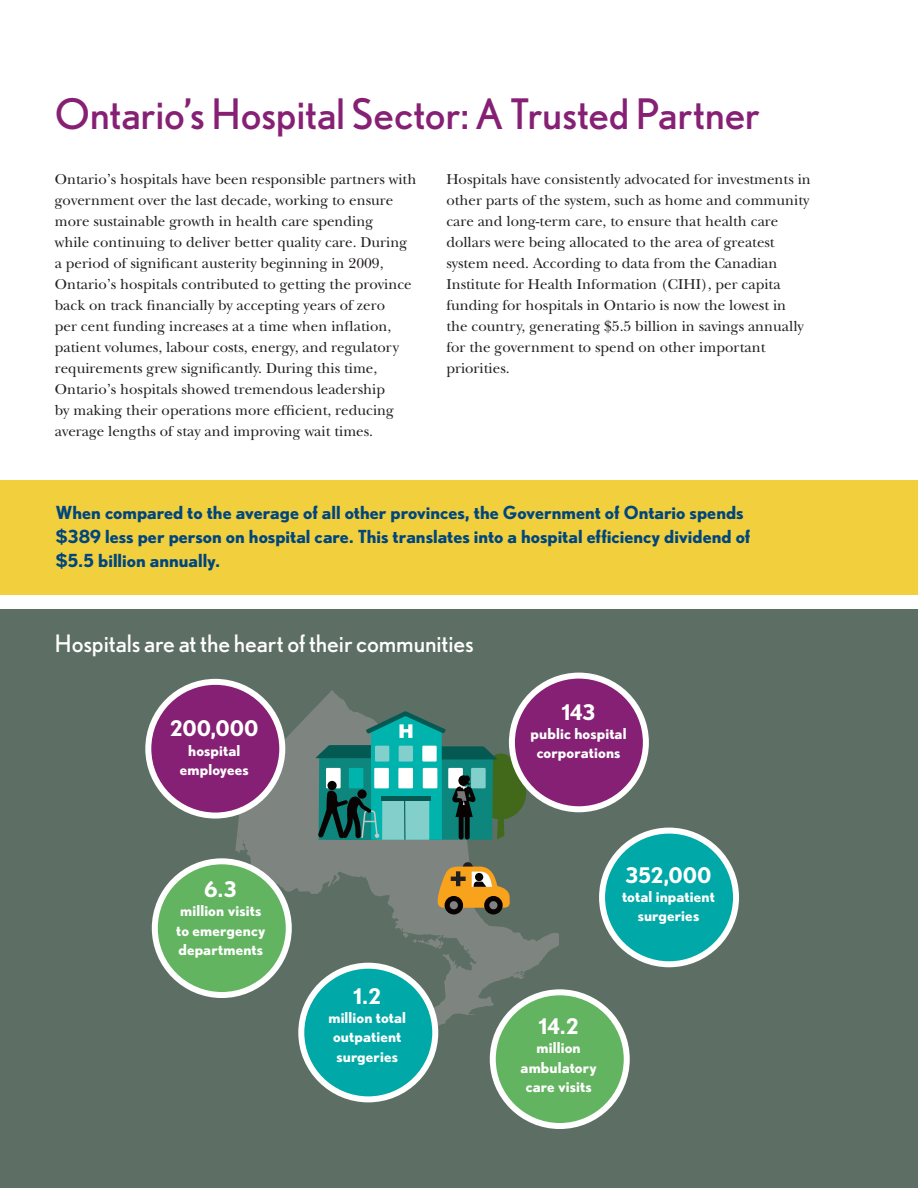
<style>
.page{position:relative;width:918px;height:1188px;background:#fff}
.page>*{position:absolute;margin:0;border:0;box-sizing:border-box;transform-origin:0 0}
.t1{font:42px "Nobel";letter-spacing:-.005em;color:#862074}
.t2{font:24px "Nobel";letter-spacing:-.005em;color:#fff}
.t3{font:700 21.45px "Nobel";letter-spacing:.005em;color:#fff}
.t4{font:700 18px/24px "Nobel";color:#00467e}
.t5{font:15px/21px "New Baskerville";color:#231f20}
.t6{font:700 15px/19.4px "Nobel";letter-spacing:.01em;color:#fff;text-align:center}
</style>
<div class="page">
<div style="left:0;top:609px;width:918px;height:579px;background:#5d6e65"></div>
<div style="left:521px;top:947px;width:17px;height:15px;background:#7e8581"></div>
<div style="left:478px;top:965px;width:15px;height:11px;background:#7e8581"></div>
<div style="left:148px;top:682px;width:134px;height:134px;background:#862074;border-radius:50%"></div>
<div style="left:145px;top:679px;width:140px;height:140px;border:6px solid #fff;border-radius:50%"></div>
<div style="left:602px;top:831px;width:134px;height:133px;background:#00a9a7;border-radius:50%"></div>
<div style="left:599px;top:828px;width:140px;height:139px;border:6px solid #fff;border-radius:50%"></div>
<div style="left:493px;top:992px;width:134px;height:134px;background:#63b461;border-radius:50%"></div>
<div style="left:490px;top:989px;width:140px;height:140px;border:6px solid #fff;border-radius:50%"></div>
<div style="left:155px;top:861px;width:134px;height:134px;background:#63b461;border-radius:50%"></div>
<div style="left:152px;top:858px;width:140px;height:140px;border:6px solid #fff;border-radius:50%"></div>
<div style="left:301px;top:966px;width:134px;height:133px;background:#00a9a7;border-radius:50%"></div>
<div style="left:298px;top:963px;width:140px;height:139px;border:6px solid #fff;border-radius:50%"></div>
<svg style="left:235px;top:691px;width:291px;height:258px"></svg>
<div style="left:0;top:480px;width:918px;height:115px;background:#f2cf3c"></div>
<div style="left:512px;top:676px;width:134px;height:133px;background:#862074;border-radius:50%"></div>
<div style="left:509px;top:673px;width:140px;height:139px;border:6px solid #fff;border-radius:50%"></div>
<p class="t1" style="left:55px;top:89px;width:707px">Ontario’s Hospital Sector: A Trusted Partner</p>
<p class="t5" style="left:55px;top:169px;width:363px">Ontario’s hospitals have been responsible partners with government over the last decade, working to ensure more sustainable growth in health care spending<br>while continuing to deliver better quality care. During a period of significant austerity beginning in 2009, Ontario’s hospitals contributed to getting the province back on track financially by accepting years of zero<br>per cent funding increases at a time when inflation, patient volumes, labour costs, energy, and regulatory requirements grew significantly. During this time, Ontario’s hospitals showed tremendous leadership<br>by making their operations more efficient, reducing average lengths of stay and improving wait times.</p>
<p class="t5" style="left:446px;top:169px;width:366px">Hospitals have consistently advocated for investments in other parts of the system, such as home and community care and long-term care, to ensure that health care dollars were being allocated to the area of greatest system need. According to data from the Canadian Institute for Health Information (CIHI), per capita funding for hospitals in Ontario is now the lowest in the country, generating $5.5 billion in savings annually for the government to spend on other important priorities.</p>
<p class="t4" style="left:56px;top:500px;width:696px">When compared to the average of all other provinces, the Government of Ontario spends $389 less per person on hospital care. This translates into a hospital efficiency dividend of $5.5 billion annually.</p>
<p class="t2" style="left:55px;top:629px;width:421px">Hospitals are at the heart of their communities</p>
<p class="t3" style="left:170px;top:716px;width:90px">200,000</p>
<p class="t6" style="left:180px;top:740px;width:70px">hospital employees</p>
<p class="t3" style="left:205px;top:876px;width:34px">6.3</p>
<p class="t6" style="left:176px;top:901px;width:91px;text-align:left">million visits to emergency departments</p>
<p class="t3" style="left:354px;top:983px;width:29px">1.2</p>
<p class="t6" style="left:328px;top:1008px;width:79px">million total outpatient surgeries</p>
<p class="t3" style="left:562px;top:699px;width:35px">143</p>
<p class="t6" style="left:531px;top:724px;width:97px">public hospital corporations</p>
<p class="t3" style="left:626px;top:862px;width:87px">352,000</p>
<p class="t6" style="left:622px;top:887px;width:94px">total inpatient surgeries</p>
<p class="t3" style="left:539px;top:1013px;width:41px">14.2</p>
<p class="t6" style="left:521px;top:1038px;width:78px">million ambulatory care visits</p>
</div>
